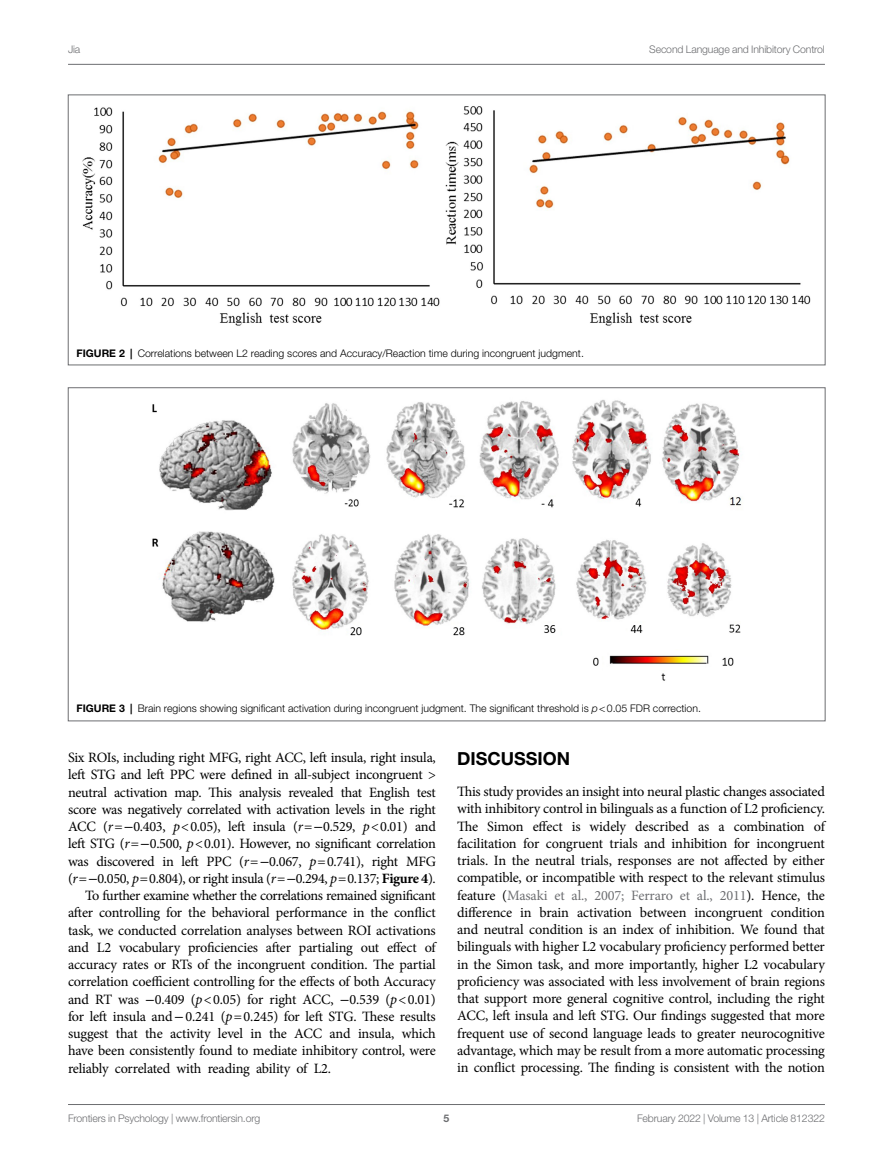
<style>
.page{position:relative;width:893px;height:1170px;background:#fff}
.page>*{position:absolute;margin:0;border:0;box-sizing:border-box;transform-origin:0 0}
.HEAD_1{font:700 18px "Helvetica Neue LT Std";color:#000}
.TEXT{font:14.25px/17.2px "Minion Pro";letter-spacing:-.02em;color:#000;text-align:justify}
.TEXT_FLUSH{font:14.25px/17.2px "Minion Pro";letter-spacing:-.01em;color:#000;text-align:justify}
.FIG_LEG{font:300 10.5px "Helvetica Neue LT Std";color:#000}
.t1{font:300 10.5px "Helvetica Neue LT Std";letter-spacing:-.015em;color:#6d6e71}
.t2{font:700 10.5px "Helvetica Neue LT Std";color:#6d6e71}
.s1{font-weight:700}
.s2{font-style:italic}
.s3{font-family:"STIX General"}
.s4{color:#6d6e71}
</style>
<div class="page">
<hr style="left:68px;top:64px;width:757px;height:1px;background:#6d6e71">
<hr style="left:68px;top:1104px;width:757px;height:1px;background:#6d6e71">
<img style="left:82px;top:106px;width:729px;height:220px">
<img style="left:152px;top:400px;width:589px;height:281px">
<p class="t1" style="left:68px;top:42px;width:14px">Jia</p>
<p class="t1" style="left:649px;top:42px;width:177px">Second Language and Inhibitory Control</p>
<p class="FIG_LEG" style="left:77px;top:346px;width:509px"><span class="s1">FIGURE 2 |</span> Correlations between L2 reading scores and Accuracy/Reaction time during incongruent judgment.</p>
<p class="FIG_LEG" style="left:77px;top:702px;width:626px"><span class="s1">FIGURE 3 |</span> Brain regions showing significant activation during incongruent judgment. The significant threshold is <span class="s2">p</span>&lt;0.05 FDR correction.</p>
<p class="TEXT" style="left:68px;top:748px;width:369px">Six ROIs, including right MFG, right ACC, left insula, right insula, left STG and left PPC were defined in all-subject incongruent &gt; neutral activation map. This analysis revealed that English test score was negatively correlated with activation levels in the right ACC (<span class="s2">r</span>=<span class="s3">−</span>0.403, <span class="s2">p</span>&lt;0.05), left insula (<span class="s2">r</span>=<span class="s3">−</span>0.529, <span class="s2">p</span>&lt;0.01) and left STG (<span class="s2">r</span>=<span class="s3">−</span>0.500, <span class="s2">p</span>&lt;0.01). However, no significant correlation was discovered in left PPC (<span class="s2">r</span>=<span class="s3">−</span>0.067, <span class="s2">p</span>=0.741), right MFG (<span class="s2">r</span>=<span class="s3">−</span>0.050, <span class="s2">p</span>=0.804), or right insula (<span class="s2">r</span>=<span class="s3">−</span>0.294, <span class="s2">p</span>=0.137; <span class="s1">Figure 4</span>).</p>
<p class="TEXT" style="left:68px;top:886px;width:369px;text-indent:17px">To further examine whether the correlations remained significant after controlling for the behavioral performance in the conflict task, we conducted correlation analyses between ROI activations and L2 vocabulary proficiencies after partialing out effect of accuracy rates or RTs of the incongruent condition. The partial correlation coefficient controlling for the effects of both Accuracy and RT was <span class="s3">−</span>0.409 (<span class="s2">p</span>&lt;0.05) for right ACC, <span class="s3">−</span>0.539 (<span class="s2">p</span>&lt;0.01) for left insula and<span class="s3">−</span>0.241 (<span class="s2">p</span>=0.245) for left STG. These results suggest that the activity level in the ACC and insula, which have been consistently found to mediate inhibitory control, were reliably correlated with reading ability of L2.</p>
<p class="HEAD_1" style="left:457px;top:747px;width:115px">DISCUSSION</p>
<p class="TEXT_FLUSH" style="left:457px;top:782px;width:369px">This study provides an insight into neural plastic changes associated with inhibitory control in bilinguals as a function of L2 proficiency.<br>The Simon effect is widely described as a combination of facilitation for congruent trials and inhibition for incongruent trials. In the neutral trials, responses are not affected by either compatible, or incompatible with respect to the relevant stimulus feature (<span class="s4">Masaki et al., 2007; Ferraro et al., 2011</span>). Hence, the difference in brain activation between incongruent condition and neutral condition is an index of inhibition. We found that bilinguals with higher L2 vocabulary proficiency performed better in the Simon task, and more importantly, higher L2 vocabulary proficiency was associated with less involvement of brain regions that support more general cognitive control, including the right ACC, left insula and left STG. Our findings suggested that more frequent use of second language leads to greater neurocognitive advantage, which may be result from a more automatic processing in conflict processing. The finding is consistent with the notion</p>
<p class="t1" style="left:68px;top:1111px;width:194px">Frontiers in Psychology | www.frontiersin.org</p>
<p class="t2" style="left:444px;top:1111px;width:7px">5</p>
<p class="t1" style="left:637px;top:1111px;width:189px">February 2022 | Volume 13 | Article 812322</p>
</div>
